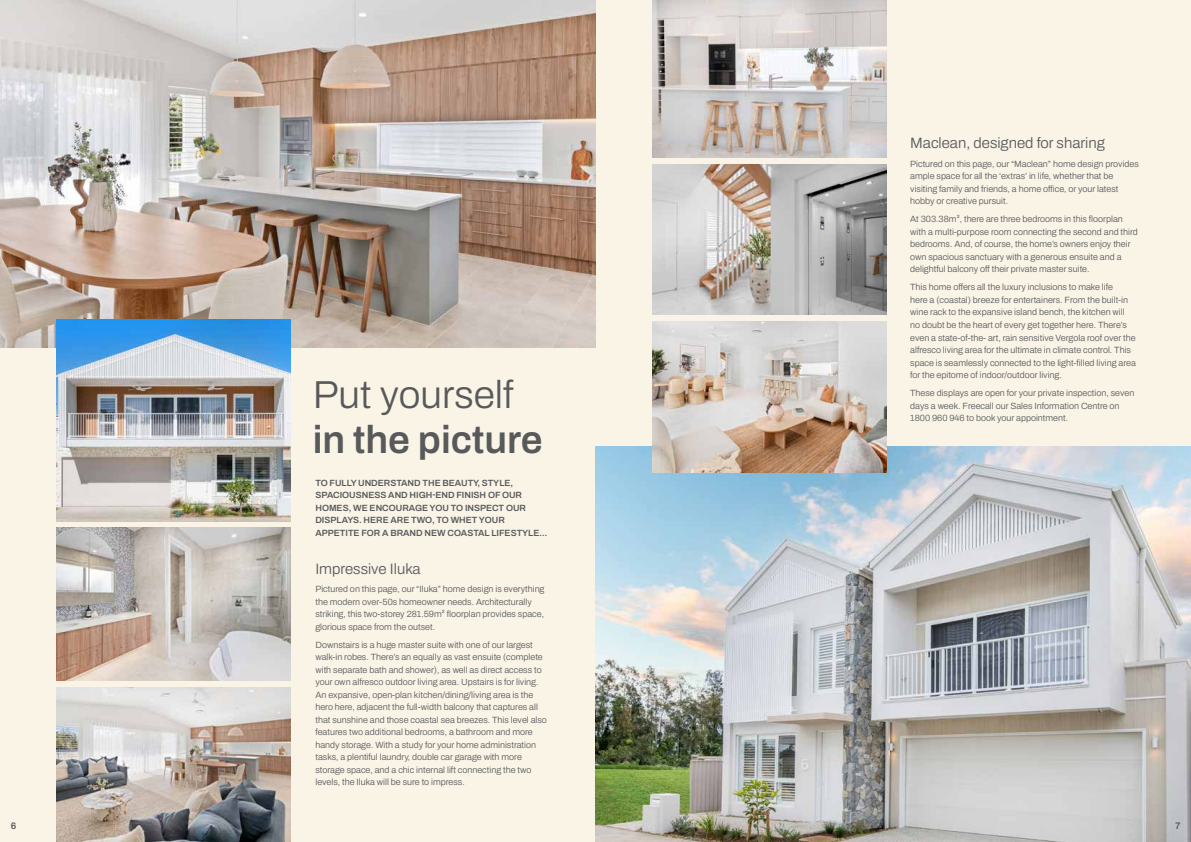
<style>
.page{position:relative;width:1191px;height:842px;background:#faf4e7}
.page>*{position:absolute;margin:0;border:0;box-sizing:border-box;transform-origin:0 0}
.t1{font:600 39px "Archivo";color:#58595b}
.t2{font:300 39px "Archivo";color:#58595b}
.t3{font:300 15px "Archivo";color:#58595b}
.t4{font:600 9.5px "Archivo";color:#58595b}
.t5{font:300 9px/12.5px "Archivo";color:#58595b}
.t6{font:600 9px/12.5px "Archivo";color:#58595b}
</style>
<div class="page">
<img style="left:1px;top:0;width:594px;height:347px">
<img style="left:57px;top:528px;width:234px;height:153px">
<img style="left:57px;top:319px;width:234px;height:202px">
<img style="left:57px;top:688px;width:234px;height:154px">
<img style="left:595px;top:447px;width:596px;height:395px">
<img style="left:652px;top:164px;width:234px;height:151px">
<img style="left:652px;top:322px;width:234px;height:150px">
<img style="left:652px;top:0;width:234px;height:157px">
<h1 class="t2" style="left:313px;top:365px;width:202px">Put yourself</h1>
<h1 class="t1" style="left:313px;top:410px;width:231px">in the picture</h1>
<p class="t6" style="left:315px;top:476px;width:233px">TO FULLY UNDERSTAND THE BEAUTY, STYLE, SPACIOUSNESS AND HIGH-END FINISH OF OUR HOMES, WE ENCOURAGE YOU TO INSPECT OUR DISPLAYS. HERE ARE TWO, TO WHET YOUR APPETITE FOR A BRAND NEW COASTAL LIFESTYLE...</p>
<h2 class="t3" style="left:315px;top:557px;width:107px">Impressive Iluka</h2>
<p class="t5" style="left:315px;top:583px;width:231px">Pictured on this page, our “Iluka” home design is everything the modern over-50s homeowner needs. Architecturally striking, this two-storey 281.59m² floorplan provides space, glorious space from the outset.</p>
<p class="t5" style="left:315px;top:638px;width:233px">Downstairs is a huge master suite with one of our largest walk-in robes. There’s an equally as vast ensuite (complete with separate bath and shower), as well as direct access to your own alfresco outdoor living area. Upstairs is for living.<br>An expansive, open-plan kitchen/dining/living area is the hero here, adjacent the full-width balcony that captures all that sunshine and those coastal sea breezes. This level also features two additional bedrooms, a bathroom and more handy storage. With a study for your home administration tasks, a plentiful laundry, double car garage with more storage space, and a chic internal lift connecting the two levels, the Iluka will be sure to impress.</p>
<h2 class="t3" style="left:910px;top:132px;width:196px">Maclean, designed for sharing</h2>
<p class="t5" style="left:910px;top:157px;width:230px">Pictured on this page, our “Maclean” home design provides ample space for all the ‘extras’ in life, whether that be visiting family and friends, a home office, or your latest hobby or creative pursuit.</p>
<p class="t5" style="left:910px;top:213px;width:229px">At 303.38m², there are three bedrooms in this floorplan with a multi-purpose room connecting the second and third bedrooms. And, of course, the home’s owners enjoy their own spacious sanctuary with a generous ensuite and a delightful balcony off their private master suite.</p>
<p class="t5" style="left:910px;top:281px;width:227px">This home offers all the luxury inclusions to make life<br>here a (coastal) breeze for entertainers. From the built-in wine rack to the expansive island bench, the kitchen will no doubt be the heart of every get together here. There’s even a state-of-the- art, rain sensitive Vergola roof over the alfresco living area for the ultimate in climate control. This space is seamlessly connected to the light-filled living area for the epitome of indoor/outdoor living.</p>
<p class="t5" style="left:910px;top:387px;width:225px">These displays are open for your private inspection, seven days a week. Freecall our Sales Information Centre on<br>1800 960 946 to book your appointment.</p>
<p class="t4" style="left:11px;top:819px;width:7px">6</p>
<p class="t4" style="left:1175px;top:819px;width:7px">7</p>
</div>
